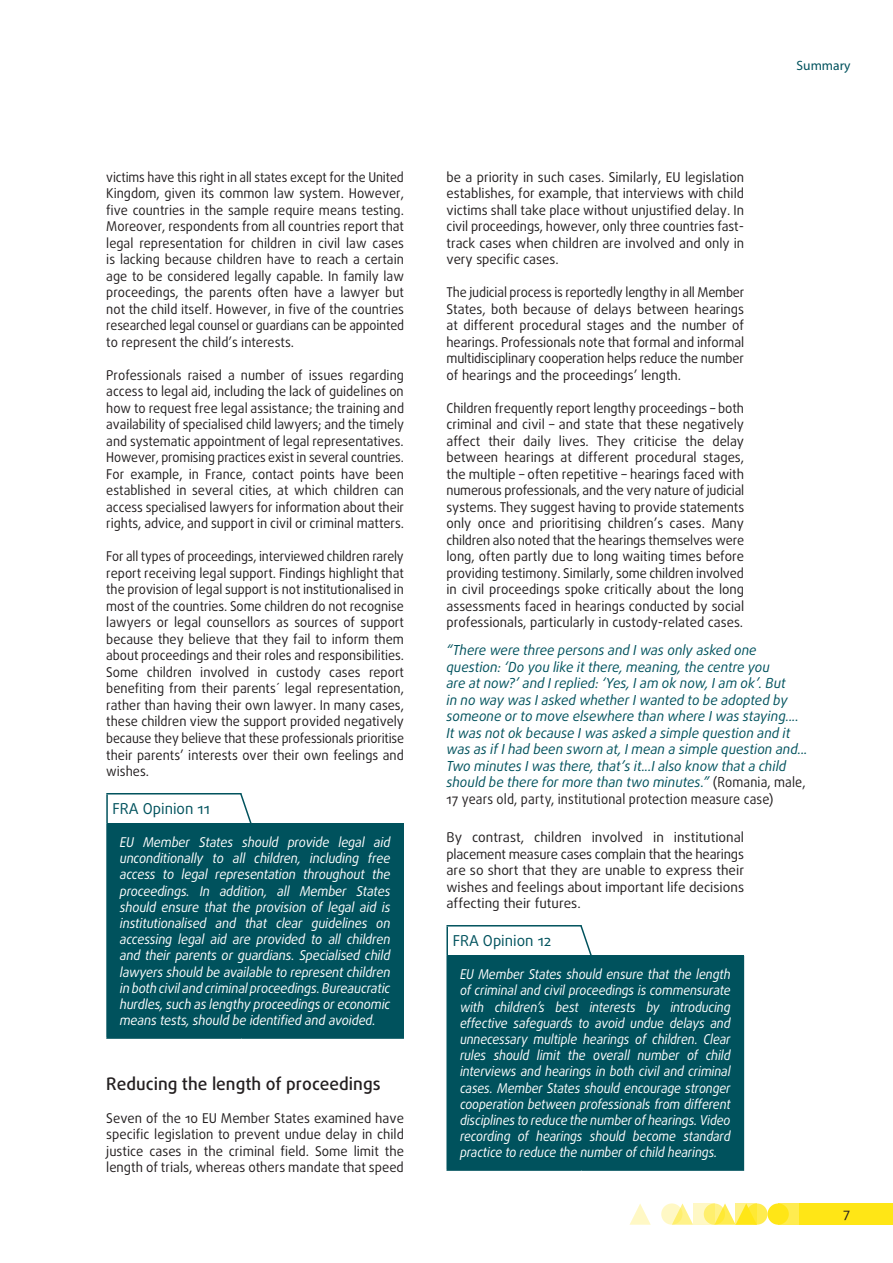
<style>
.page{position:relative;width:893px;height:1263px;background:#fff}
.page>*{position:absolute;margin:0;border:0;box-sizing:border-box;transform-origin:0 0}
.titles_h3{font:500 17.25px "Daxline Pro";color:#231f20}
.opinion_header{font:15px "Daxline Pro";color:#00525d}
.quote_body{font:italic 13.8px/16.5px "Daxline Pro";color:#00525d}
.text_body{font:13.5px/16.5px "Daxline Pro";color:#231f20;text-align:justify;scale:.95 1}
.text_body-2{font:13.5px/16.5px "Daxline Pro";color:#231f20;text-align:justify;scale:.93 1}
.text_body-3{font:13.5px/16.5px "Daxline Pro";color:#231f20;text-align:justify}
.opinion_text{font:italic 13.5px/16.2px "Daxline Pro";letter-spacing:-.01em;color:#fff;text-align:justify;scale:.92 1}
.opinion_text-2{font:italic 13.5px/16.2px "Daxline Pro";letter-spacing:-.01em;color:#fff;text-align:justify;scale:.94 1}
.text_body-4{font:13.5px/16.5px "Daxline Pro";color:#231f20;text-align:justify;scale:.94 1}
.t1{font:13.5px "Myriad Pro";color:#00525d}
.s1{font-style:normal;color:#231f20}
</style>
<div class="page">
<div style="left:746px;top:1203px;width:21px;height:22px;background:#ffec50;border-radius:50%"></div>
<div style="left:778px;top:1203px;width:21px;height:22px;background:#ffec50"></div>
<div style="left:799px;top:1203px;width:94px;height:22px;background:#ffe616"></div>
<svg style="left:675px;top:1203px;width:18px;height:22px"></svg>
<svg style="left:629px;top:1204px;width:22px;height:21px"></svg>
<div style="left:767px;top:1203px;width:22px;height:22px;background:#ffe616;border-radius:50%"></div>
<svg style="left:718px;top:1203px;width:18px;height:22px"></svg>
<svg style="left:704px;top:1203px;width:21px;height:22px"></svg>
<svg style="left:661px;top:1203px;width:21px;height:22px"></svg>
<svg style="left:736px;top:1203px;width:21px;height:22px"></svg>
<svg style="left:693px;top:1203px;width:21px;height:22px"></svg>
<div style="left:107px;top:824px;width:296px;height:214px;background:#00525d"></div>
<hr style="left:106px;top:794px;width:2px;height:30px;background:#00525d">
<hr style="left:106px;top:793px;width:135px;height:1px;background:#00525d">
<hr style="left:106px;top:824px;width:2px;height:213px;background:#00525d">
<hr style="left:106px;top:1037px;width:135px;height:2px;background:#00525d">
<hr style="left:241px;top:1037px;width:163px;height:2px;background:#00525d">
<hr style="left:402px;top:824px;width:2px;height:213px;background:#00525d">
<div style="left:447px;top:956px;width:296px;height:214px;background:#00525d"></div>
<hr style="left:446px;top:926px;width:2px;height:30px;background:#00525d">
<hr style="left:446px;top:925px;width:135px;height:1px;background:#00525d">
<hr style="left:446px;top:956px;width:2px;height:213px;background:#00525d">
<hr style="left:446px;top:1169px;width:135px;height:2px;background:#00525d">
<hr style="left:581px;top:1169px;width:163px;height:2px;background:#00525d">
<hr style="left:743px;top:956px;width:1px;height:213px;background:#00525d">
<svg style="left:239px;top:793px;width:14px;height:31px"></svg>
<svg style="left:579px;top:925px;width:14px;height:31px"></svg>
<p class="text_body-2" style="left:106px;top:169px;width:322px">victims have this right in all states except for the United Kingdom, given its common law system. However, five countries in the sample require means testing.<br>Moreover, respondents from all countries report that legal representation for children in civil law cases is lacking because children have to reach a certain age to be considered legally capable. In family law proceedings, the parents often have a lawyer but not the child itself. However, in five of the countries researched legal counsel or guardians can be appointed to represent the child’s interests.</p>
<p class="text_body" style="left:106px;top:367px;width:315px">Professionals raised a number of issues regarding access to legal aid, including the lack of guidelines on how to request free legal assistance; the training and availability of specialised child lawyers; and the timely and systematic appointment of legal representatives.<br>However, promising practices exist in several countries.<br>For example, in France, contact points have been established in several cities, at which children can access specialised lawyers for information about their rights, advice, and support in civil or criminal matters.</p>
<p class="text_body-2" style="left:106px;top:548px;width:322px">For all types of proceedings, interviewed children rarely report receiving legal support. Findings highlight that the provision of legal support is not institutionalised in most of the countries. Some children do not recognise lawyers or legal counsellors as sources of support because they believe that they fail to inform them about proceedings and their roles and responsibilities.<br>Some children involved in custody cases report benefiting from their parents´ legal representation, rather than having their own lawyer. In many cases, these children view the support provided negatively because they believe that these professionals prioritise their parents’ interests over their own feelings and wishes.</p>
<p class="opinion_header" style="left:112px;top:799px;width:99px">FRA Opinion 11</p>
<p class="opinion_text-2" style="left:120px;top:834px;width:289px">EU Member States should provide legal aid unconditionally to all children, including free access to legal representation throughout the proceedings. In addition, all Member States should ensure that the provision of legal aid is institutionalised and that clear guidelines on accessing legal aid are provided to all children and their parents or guardians. Specialised child lawyers should be available to represent children in both civil and criminal proceedings. Bureaucratic hurdles, such as lengthy proceedings or economic means tests, should be identified and avoided.</p>
<p class="titles_h3" style="left:106px;top:1072px;width:276px">Reducing the length of proceedings</p>
<p class="text_body-3" style="left:106px;top:1109px;width:299px">Seven of the 10 EU Member States examined have specific legislation to prevent undue delay in child justice cases in the criminal field. Some limit the length of trials, whereas others mandate that speed</p>
<p class="t1" style="left:797px;top:58px;width:55px">Summary</p>
<p class="text_body-3" style="left:446px;top:169px;width:299px">be a priority in such cases. Similarly, EU legislation establishes, for example, that interviews with child victims shall take place without unjustified delay. In civil proceedings, however, only three countries fast&shy;track cases when children are involved and only in very specific cases.</p>
<p class="text_body-4" style="left:446px;top:284px;width:318px">The judicial process is reportedly lengthy in all Member States, both because of delays between hearings at different procedural stages and the number of hearings. Professionals note that formal and informal multidisciplinary cooperation helps reduce the number of hearings and the proceedings’ length.</p>
<p class="text_body" style="left:446px;top:400px;width:315px">Children frequently report lengthy proceedings – both criminal and civil – and state that these negatively affect their daily lives. They criticise the delay between hearings at different procedural stages, the multiple – often repetitive – hearings faced with numerous professionals, and the very nature of judicial systems. They suggest having to provide statements only once and prioritising children’s cases. Many children also noted that the hearings themselves were long, often partly due to long waiting times before providing testimony. Similarly, some children involved in civil proceedings spoke critically about the long assessments faced in hearings conducted by social professionals, particularly in custody-related cases.</p>
<p class="quote_body" style="left:446px;top:642px;width:363px">“There were three persons and I was only asked one question: ‘Do you like it there, meaning, the centre you<br>are at now?’ and I replied: ‘Yes, I am ok now, I am ok’. But<br>in no way was I asked whether I wanted to be adopted by someone or to move elsewhere than where I was staying....<br>It was not ok because I was asked a simple question and it was as if I had been sworn at, I mean a simple question and...<br>Two minutes I was there, that’s it...I also know that a child should be there for more than two minutes.” <span class="s1">(Romania, male, 17 years old, party, institutional protection measure case)</span></p>
<p class="text_body-3" style="left:446px;top:829px;width:299px">By contrast, children involved in institutional placement measure cases complain that the hearings are so short that they are unable to express their wishes and feelings about important life decisions affecting their futures.</p>
<p class="opinion_header" style="left:453px;top:931px;width:100px">FRA Opinion 12</p>
<p class="opinion_text" style="left:460px;top:966px;width:296px">EU Member States should ensure that the length of criminal and civil proceedings is commensurate with children’s best interests by introducing effective safeguards to avoid undue delays and unnecessary multiple hearings of children. Clear rules should limit the overall number of child interviews and hearings in both civil and criminal cases. Member States should encourage stronger cooperation between professionals from different disciplines to reduce the number of hearings. Video recording of hearings should become standard practice to reduce the number of child hearings.</p>
<p class="text_body-3" style="left:843px;top:1205px;width:9px">7</p>
</div>
